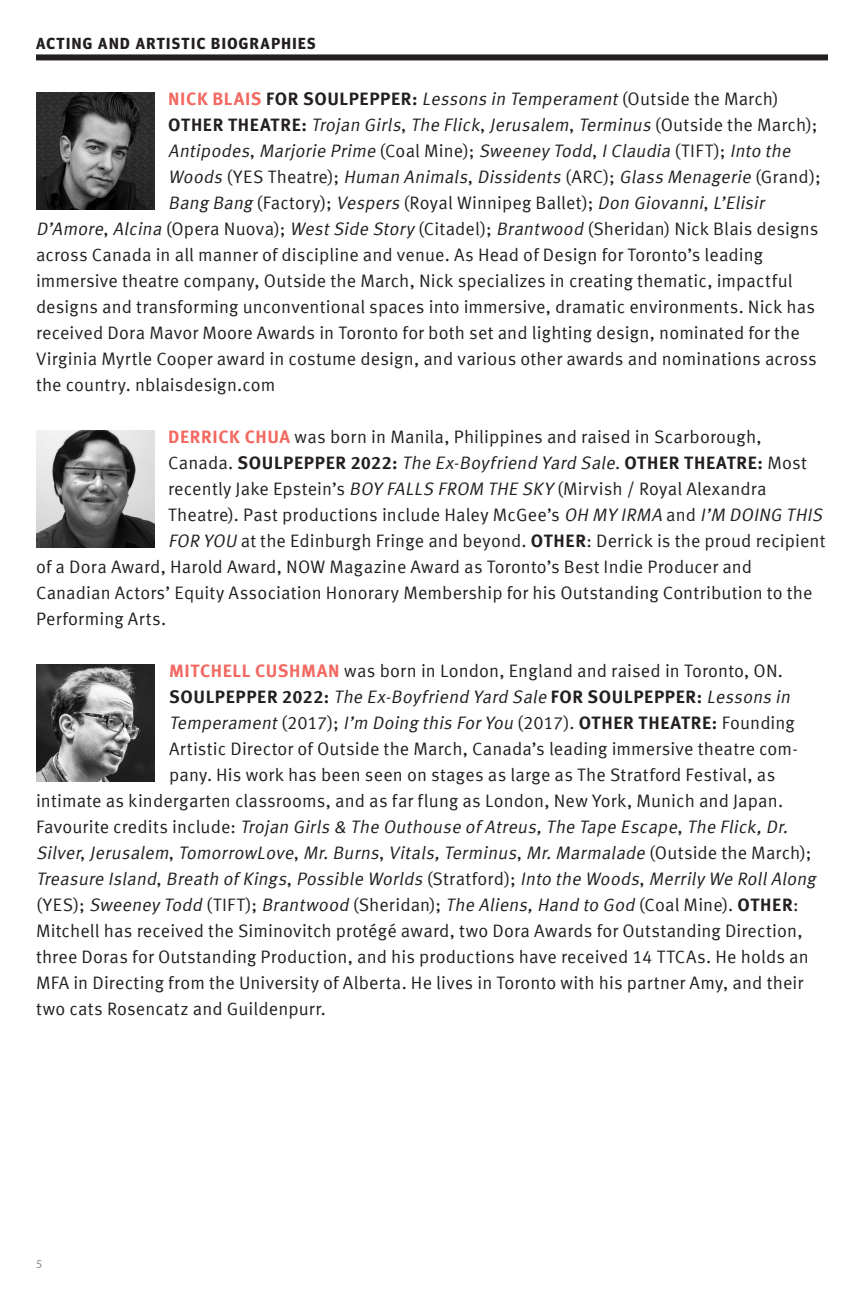
<style>
.page{position:relative;width:864px;height:1296px;background:#fff}
.page>*{position:absolute;margin:0;border:0;box-sizing:border-box;transform-origin:0 0}
.t1{font:18px "Meta Pro";letter-spacing:.005em;color:#231f20}
.t2{font:italic 18px "Meta Pro";color:#231f20}
.t3{font:700 18px "Meta Pro";letter-spacing:.035em;color:#231f20}
.t4{font:700 16px "Meta Headline Pro";letter-spacing:.09em;color:#231f20}
.t5{font:12px "Myriad Pro";color:#8a8c8e}
.s1{font-weight:700;font-style:normal;color:#f36861}
.s2{font-weight:700;font-style:normal}
.s3{font-style:normal}
.s4{font-style:italic}
.s5{font-weight:700;color:#f36861}
.s6{font-weight:400}
.s7{font-weight:400;font-style:italic}
.s8{font-weight:700}
</style>
<div class="page">
<div style="left:36px;top:54px;width:792px;height:6px;background:#231f20"></div>
<img style="left:36px;top:92px;width:119px;height:117px">
<img style="left:36px;top:430px;width:119px;height:117px">
<img style="left:36px;top:664px;width:119px;height:117px">
<p class="t4" style="left:36px;top:31px;width:281px">ACTING AND ARTISTIC BIOGRAPHIES</p>
<p class="t2" style="left:168px;top:85px;width:612px"><span class="s1">NICK BLAIS</span> <span class="s2">FOR SOULPEPPER:</span> Lessons in Temperament<span class="s3">(Outside the March)</span></p>
<p class="t2" style="left:168px;top:111px;width:651px"><span class="s2">O T H E R T H E AT R E :</span> Trojan Girls<span class="s3">,</span> The Flick<span class="s3">,</span> Jerusalem<span class="s3">,</span> Terminus <span class="s3">(O u t s i d e t h e M a rc h) ;</span></p>
<p class="t2" style="left:168px;top:137px;width:628px">Antipodes<span class="s3">,</span> Marjorie Prime <span class="s3">(C o a l M i n e) ;</span> Sweeney Todd<span class="s3">,</span> IClaudia <span class="s3">(T I F T) ;</span> Into the</p>
<p class="t2" style="left:168px;top:163px;width:654px">Woods <span class="s3">(Y E S T h e a t re) ;</span> Human Animals<span class="s3">,</span> Dissidents <span class="s3">(A R C) ;</span> Glass Menagerie <span class="s3">(G r a n d ) ;</span></p>
<p class="t2" style="left:168px;top:189px;width:602px">Bang Bang <span class="s3">( Fa c t o ry) ;</span> Vespers <span class="s3">( R o y a l W i n n i p e g B a l l e t) ;</span> Don Giovanni<span class="s3">,</span> L’Elisir</p>
<p class="t1" style="left:36px;top:215px;width:784px"><span class="s4">D’Amore</span>, <span class="s4">Alcina</span> (Opera Nuova); <span class="s4">WestSide Story</span> (Citadel); <span class="s4">Brantwood</span> (Sheridan) Nick Blais designs</p>
<p class="t1" style="left:36px;top:241px;width:729px">across Canada in all manner of discipline and venue. As Head of Design for Toronto’s leading</p>
<p class="t1" style="left:36px;top:267px;width:758px">immersive theatre company, Outside the March, Nick specializes in creating thematic, impactful</p>
<p class="t1" style="left:36px;top:293px;width:781px">designs and transforming unconventional spaces into immersive, dramatic environments. Nick has</p>
<p class="t1" style="left:36px;top:319px;width:765px">received Dora Mavor Moore Awards in Toronto for both set and lighting design, nominated for the</p>
<p class="t1" style="left:36px;top:345px;width:782px">Virginia Myrtle Cooper award in costume design, and various other awards and nominations across</p>
<p class="t1" style="left:36px;top:371px;width:241px">the country. nblaisdesign.com</p>
<p class="t1" style="left:168px;top:423px;width:595px"><span class="s5">DERRICK CHUA</span> was born in Manila, Philippines and raised in Scarborough,</p>
<p class="t3" style="left:168px;top:449px;width:640px"><span class="s6">Canada.</span> SOULPEPPER 2022: <span class="s7">The Ex-Boyfriend Yard Sale</span><span class="s6">.</span> OTHER THEATRE: <span class="s6">Most</span></p>
<p class="t1" style="left:168px;top:475px;width:600px">recently Jake Epstein’s <span class="s4">BOY FALLS FROM THE SKY</span> (Mirvish / Royal Alexandra</p>
<p class="t1" style="left:168px;top:501px;width:660px">Theatre). Past productions include Haley McGee’s <span class="s4">OH MY IRMA</span> and <span class="s4">I’M DOING THIS</span></p>
<p class="t1" style="left:168px;top:527px;width:659px"><span class="s4">FOR YOU</span> at the Edinburgh Fringe and beyond. <span class="s8">OTHER</span>: Derrick is the proud recipient</p>
<p class="t1" style="left:36px;top:553px;width:718px">of a Dora Award, Harold Award, NOW Magazine Award as Toronto’s Best Indie Producer and</p>
<p class="t1" style="left:36px;top:579px;width:778px">Canadian Actors’ Equity Association Honorary Membership for his Outstanding Contribution to the</p>
<p class="t1" style="left:36px;top:605px;width:132px">Performing Arts.</p>
<p class="t1" style="left:169px;top:657px;width:615px"><span class="s5">MITCHELL CUSHMAN</span> was born in London, England and raised in Toronto, ON.</p>
<p class="t2" style="left:169px;top:683px;width:627px"><span class="s2">SOULPEPPER 2022:</span> The Ex-Boyfriend Yard Sale<span class="s2">FOR SOULPEPPER:</span> Lessons in</p>
<p class="t2" style="left:169px;top:709px;width:627px">Temperament<span class="s3">(2017);</span> I’m Doing this ForYou <span class="s3">(2017).</span> <span class="s2">OTHER THEATRE:</span> <span class="s3">Founding</span></p>
<p class="t1" style="left:169px;top:735px;width:630px">Artistic Director of Outside the March, Canada’s leading immersive theatre com-</p>
<p class="t1" style="left:169px;top:761px;width:608px">pany. His work has been seen on stages as large as The Stratford Festival, as</p>
<p class="t1" style="left:36px;top:787px;width:749px">intimate as kindergarten classrooms, and as far flung as London, New York, Munich and Japan.</p>
<p class="t2" style="left:36px;top:813px;width:758px"><span class="s3">Fa v o u r i t e c re d i t s i n c l u d e :</span> Trojan Girls &amp; The Outhouse ofAtreus,The Tape Escape<span class="s3">,</span> The Flick,Dr.</p>
<p class="t2" style="left:36px;top:839px;width:777px">Silver<span class="s3">,</span> Jerusalem<span class="s3">,</span> TomorrowLove<span class="s3">,</span> Mr.Burns<span class="s3">,</span> Vitals,Terminus<span class="s3">,</span> Mr.Marmalade <span class="s3">(O u t s i d e t h e M a rc h) ;</span></p>
<p class="t2" style="left:36px;top:865px;width:786px">Treasure Island<span class="s3">,</span> Breath ofKings<span class="s3">,</span> Possible Worlds <span class="s3">(S t r a t fo r d ) ;</span> Into the Woods<span class="s3">,</span> Merrily We RollAlong</p>
<p class="t2" style="left:36px;top:891px;width:764px"><span class="s3">(YES);</span> Sweeney Todd <span class="s3">(TIFT);</span> Brantwood <span class="s3">(Sheridan);</span> The Aliens,Hand to God <span class="s3">(Coal Mine).</span> <span class="s2">OTHER</span><span class="s3">:</span></p>
<p class="t1" style="left:36px;top:917px;width:768px">Mitchell has received the Siminovitch protégé award, two Dora Awards for Outstanding Direction,</p>
<p class="t1" style="left:36px;top:943px;width:774px">three Doras for Outstanding Production, and his productions have received 14 TTCAs. He holds an</p>
<p class="t1" style="left:36px;top:969px;width:769px">MFA in Directing from the University of Alberta. He lives in Toronto with his partner Amy, and their</p>
<p class="t1" style="left:36px;top:995px;width:291px">two cats Rosencatz and Guildenpurr.</p>
<p class="t5" style="left:36px;top:1257px;width:8px">5</p>
</div>
